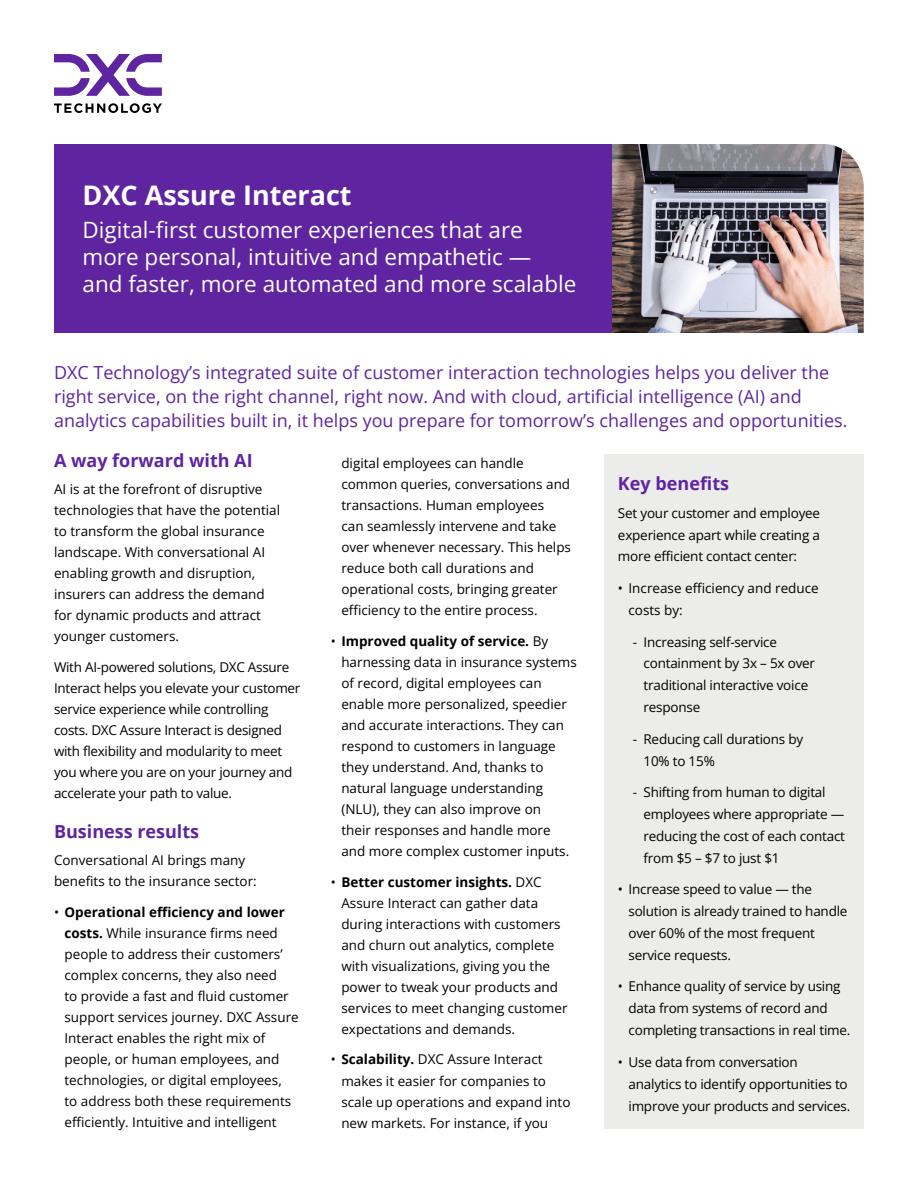
<style>
.page{position:relative;width:918px;height:1188px;background:#fff}
.page>*{position:absolute;margin:0;border:0;box-sizing:border-box;transform-origin:0 0}
.t1{font:700 27px "Open Sans";color:#fff}
.t2{font:22.5px/27px "Open Sans";color:#fff}
.t3{font:18px/24px "Open Sans";color:#5f249f}
.t4{font:700 18px "Open Sans";color:#5f249f}
.t5{font:13.5px/21px "Open Sans";color:#000}
.t6{font:13.5px/21px "Open Sans";letter-spacing:-.02em;color:#000}
.s1{font-weight:700}
</style>
<div class="page">
<svg style="left:54px;top:103px;width:108px;height:10px"></svg>
<svg style="left:54px;top:54px;width:108px;height:42px"></svg>
<img style="left:612px;top:144px;width:252px;height:189px">
<div style="left:604px;top:454px;width:260px;height:675px;background:#ececeb"></div>
<div style="left:54px;top:144px;width:558px;height:189px;background:#5f249f"></div>
<h1 class="t1" style="left:82px;top:176px;width:271px">DXC Assure Interact</h1>
<h2 class="t2" style="left:82px;top:216px;width:496px">Digital-first customer experiences that are more personal, intuitive and empathetic — and faster, more automated and more scalable</h2>
<p class="t3" style="left:54px;top:360px;width:795px">DXC Technology’s integrated suite of customer interaction technologies helps you deliver the right service, on the right channel, right now. And with cloud, artificial intelligence (AI) and analytics capabilities built in, it helps you prepare for tomorrow’s challenges and opportunities.</p>
<h3 class="t4" style="left:54px;top:448px;width:200px">A way forward with AI</h3>
<p class="t5" style="left:54px;top:479px;width:228px">AI is at the forefront of disruptive technologies that have the potential to transform the global insurance landscape. With conversational AI enabling growth and disruption, insurers can address the demand for dynamic products and attract younger customers.</p>
<p class="t6" style="left:54px;top:656px;width:248px">With AI-powered solutions, DXC Assure Interact helps you elevate your customer service experience while controlling costs. DXC Assure Interact is designed with flexibility and modularity to meet you where you are on your journey and accelerate your path to value.</p>
<h3 class="t4" style="left:54px;top:819px;width:147px">Business results</h3>
<p class="t5" style="left:54px;top:849px;width:204px">Conversational AI brings many benefits to the insurance sector:</p>
<p class="t5" style="left:65px;top:901px;width:236px;text-indent:-11px">• <span class="s1">Operational efficiency and lower costs.</span> While insurance firms need people to address their customers’ complex concerns, they also need<br>to provide a fast and fluid customer support services journey. DXC Assure Interact enables the right mix of people, or human employees, and technologies, or digital employees,<br>to address both these requirements efficiently. Intuitive and intelligent</p>
<p class="t5" style="left:341px;top:452px;width:231px">digital employees can handle common queries, conversations and transactions. Human employees<br>can seamlessly intervene and take over whenever necessary. This helps reduce both call durations and operational costs, bringing greater efficiency to the entire process.</p>
<p class="t5" style="left:341px;top:630px;width:237px;text-indent:-11px">• <span class="s1">Improved quality of service.</span> By harnessing data in insurance systems of record, digital employees can enable more personalized, speedier and accurate interactions. They can respond to customers in language they understand. And, thanks to natural language understanding (NLU), they can also improve on<br>their responses and handle more and more complex customer inputs.</p>
<p class="t5" style="left:341px;top:871px;width:228px;text-indent:-11px">• <span class="s1">Better customer insights.</span> DXC Assure Interact can gather data during interactions with customers and churn out analytics, complete with visualizations, giving you the power to tweak your products and services to meet changing customer expectations and demands.</p>
<p class="t5" style="left:341px;top:1049px;width:231px;text-indent:-11px">• <span class="s1">Scalability.</span> DXC Assure Interact makes it easier for companies to scale up operations and expand into new markets. For instance, if you</p>
<h3 class="t4" style="left:618px;top:471px;width:113px">Key benefits</h3>
<p class="t5" style="left:618px;top:502px;width:204px;line-height:21.9px;text-align:justify">Set your customer and employee experience apart while creating a more efficient contact center:</p>
<p class="t5" style="left:628px;top:577px;width:192px;line-height:21.9px;text-indent:-11px">• Increase efficiency and reduce costs by:</p>
<p class="t5" style="left:643px;top:630px;width:173px;line-height:21.9px;text-indent:-11px">- Increasing self-service containment by 3x – 5x over traditional interactive voice response</p>
<p class="t5" style="left:643px;top:727px;width:161px;line-height:21.9px;text-indent:-11px">- Reducing call durations by<br>10% to 15%</p>
<p class="t5" style="left:643px;top:781px;width:203px;line-height:21.9px;text-indent:-11px">- Shifting from human to digital employees where appropriate — reducing the cost of each contact from $5 – $7 to just $1</p>
<p class="t5" style="left:628px;top:878px;width:221px;line-height:21.9px;text-indent:-11px">• Increase speed to value — the solution is already trained to handle over 60% of the most frequent service requests.</p>
<p class="t5" style="left:628px;top:975px;width:223px;line-height:21.9px;text-indent:-11px">• Enhance quality of service by using data from systems of record and completing transactions in real time.</p>
<p class="t5" style="left:628px;top:1051px;width:223px;line-height:21.9px;text-indent:-11px">• Use data from conversation analytics to identify opportunities to improve your products and services.</p>
</div>
